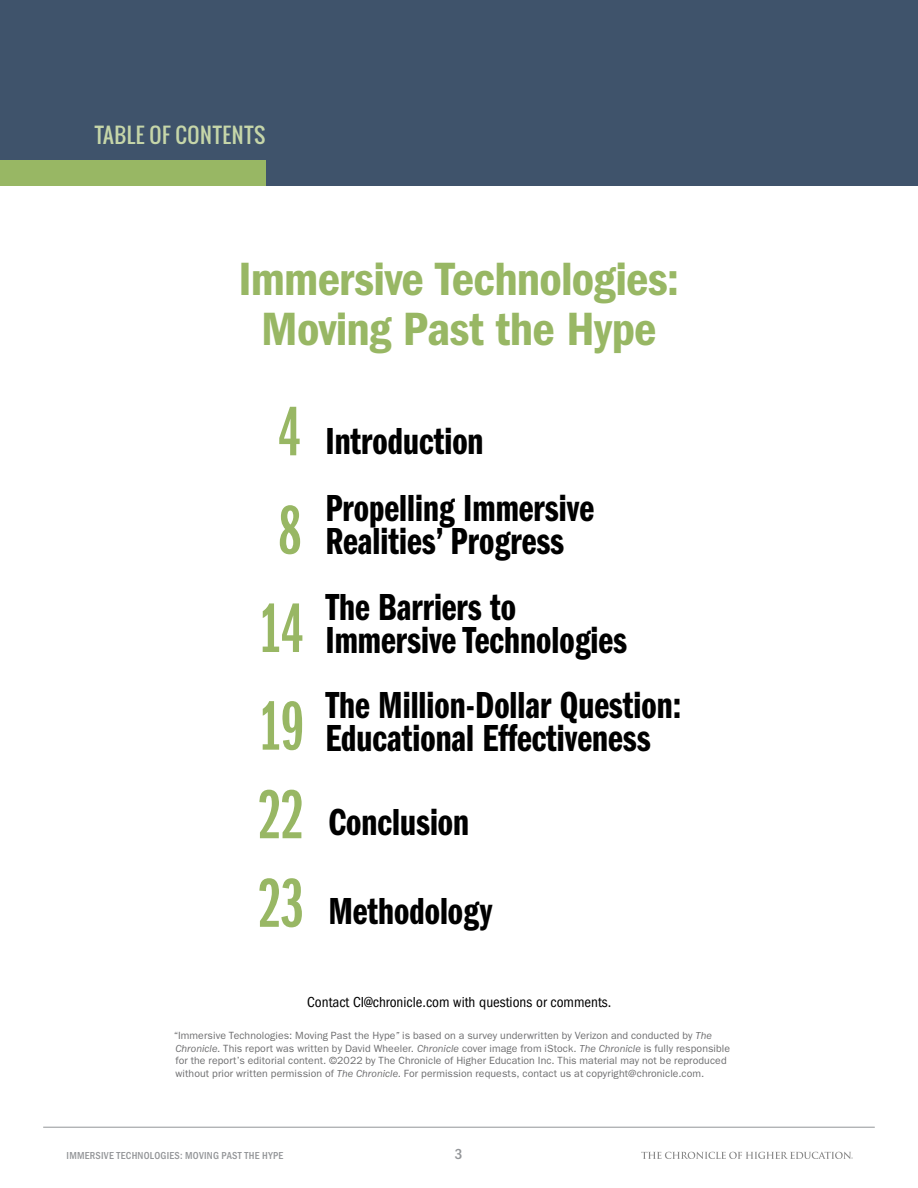
<style>
.page{position:relative;width:918px;height:1188px;background:#fff}
.page>*{position:absolute;margin:0;border:0;box-sizing:border-box;transform-origin:0 0}
.t1{font:48.3px/49.3px "ITC Franklin Gothic Std Dm Cd";letter-spacing:-.015em;color:#98b764;text-align:center}
.t2{font:39px/33px "ITC Franklin Gothic Std Dm Cp";color:#000}
.t3{font:21px "Oswald";letter-spacing:.03em;color:#c6d6a9}
.t4{font:condensed 15px "ITC Franklin Gothic Std";color:#000}
.t5{font:500 condensed 15px "ITC Franklin Gothic Std";color:#939598}
.t6{font:10.5px/12.8px "ITC Franklin Gothic Std";letter-spacing:.01em;color:#4d4d4f}
.t7{font:500 condensed 10.5px "ITC Franklin Gothic Std";letter-spacing:.02em;color:#939598}
.s1{font-family:"ITC Franklin Gothic Std Dm X Cp";font-size:72px;color:#98b764}
.s2{font-style:italic}
</style>
<div class="page">
<hr style="left:43px;top:1127px;width:832px;height:1px;background:#939598">
<svg style="left:641px;top:1152px;width:212px;height:7px"></svg>
<div style="left:0;top:0;width:918px;height:185px;background:#3f536b"></div>
<div style="left:0;top:160px;width:265px;height:25px;background:#98b764"></div>
<h3 class="t3" style="left:95px;top:119px;width:172px">TABLE OF CONTENTS</h3>
<h1 class="t1" style="left:239px;top:255px;width:442px">Immersive Technologies:<br>Moving Past the Hype</h1>
<h2 class="t2" style="left:278px;top:425px;width:207px"><span class="s1">4</span> Introduction</h2>
<h2 class="t2" style="left:278px;top:492px;width:317px;text-indent:47px">Propelling Immersive<br><span class="s1">8</span> Realities’ Progress</h2>
<h2 class="t2" style="left:258px;top:591px;width:370px;text-indent:67px">The Barriers to<br><span class="s1">14</span> Immersive Technologies</h2>
<h2 class="t2" style="left:258px;top:689px;width:424px;text-indent:67px">The Million-Dollar Question:<br><span class="s1">19</span> Educational Effectiveness</h2>
<h2 class="t2" style="left:258px;top:807px;width:212px"><span class="s1">22</span> Conclusion</h2>
<h2 class="t2" style="left:258px;top:895px;width:236px"><span class="s1">23</span> Methodology</h2>
<h3 class="t4" style="left:307px;top:993px;width:306px">Contact CI@chronicle.com with questions or comments.</h3>
<p class="t6" style="left:173px;top:1029px;width:558px">“Immersive Technologies: Moving Past the Hype<span class="s2">”</span> is based on a survey underwritten by Verizon and conducted by <span class="s2">The Chronicle</span>. This report was written by David Wheeler. <span class="s2">Chronicle</span> cover image from iStock. <span class="s2">The Chronicle</span> is fully responsible for the report’s editorial content. ©2022 by The Chronicle of Higher Education Inc. This material may not be reproduced without prior written permission of <span class="s2">The Chronicle</span>. For permission requests, contact us at copyright@chronicle.com.</p>
<p class="t7" style="left:67px;top:1149px;width:218px">IMMERSIVE TECHNOLOGIES: MOVING PAST THE HYPE</p>
<h3 class="t5" style="left:455px;top:1146px;width:9px">3</h3>
</div>
